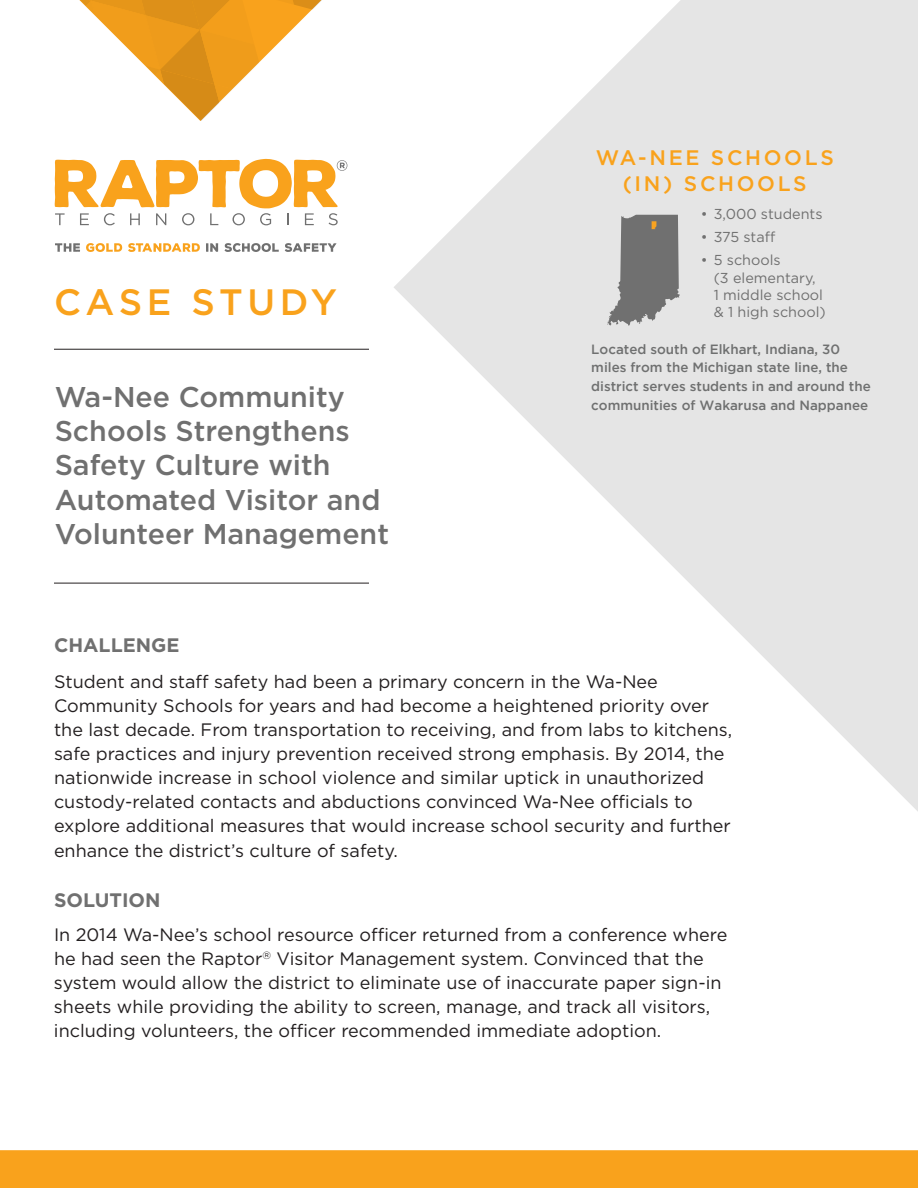
<style>
.page{position:relative;width:918px;height:1188px;background:#fff}
.page>*{position:absolute;margin:0;border:0;box-sizing:border-box;transform-origin:0 0}
.t1{font:500 36.75px "Gotham";letter-spacing:.125em;color:#f9a21c}
.t2{font:500 28.65px/34.3px "Gotham";color:#707070}
.t3{font:500 21px/25.2px "Gotham";letter-spacing:.125em;color:#f9a21c;text-align:center}
.t4{font:700 19.5px "Gotham";color:#707070}
.t5{font:18px/24.2px "Gotham";color:#231f20}
.t6{font:14.4px/17.2px "Gotham";color:#707070}
.t7{font:500 13.35px/18.8px "Gotham";color:#6f7070}
</style>
<div class="page">
<svg style="left:394px;top:0;width:524px;height:811px;fill:#e5e5e5"></svg>
<div style="left:0;top:1150px;width:918px;height:38px;background:#f9a21c"></div>
<hr style="left:54px;top:349px;width:315px;height:1px;background:#231f20">
<hr style="left:54px;top:583px;width:315px;height:1px;background:#231f20">
<svg style="left:79px;top:0;width:243px;height:121px"></svg>
<svg style="left:55px;top:159px;width:292px;height:66px"></svg>
<svg style="left:55px;top:243px;width:25px;height:9px"></svg>
<svg style="left:86px;top:243px;width:36px;height:9px"></svg>
<svg style="left:128px;top:243px;width:72px;height:9px"></svg>
<svg style="left:206px;top:243px;width:12px;height:9px"></svg>
<svg style="left:225px;top:243px;width:54px;height:9px"></svg>
<svg style="left:285px;top:243px;width:52px;height:9px"></svg>
<svg style="left:607px;top:215px;width:73px;height:111px;background:#919090"></svg>
<h1 class="t1" style="left:54px;top:286px;width:285px">CASE STUDY</h1>
<h2 class="t2" style="left:55px;top:381px;width:336px">Wa-Nee Community<br>Schools Strengthens<br>Safety Culture with<br>Automated Visitor and<br>Volunteer Management</h2>
<p class="t3" style="left:596px;top:147px;width:240px">WA-NEE SCHOOLS (IN) SCHOOLS</p>
<p class="t6" style="left:701px;top:206px;width:123px">• 3,000 students</p>
<p class="t6" style="left:701px;top:229px;width:76px">• 375 staff</p>
<p class="t6" style="left:714px;top:252px;width:114px;text-indent:-13px">• 5 schools<br>(3 elementary,<br>1 middle school &amp; 1 high school)</p>
<p class="t7" style="left:591px;top:340px;width:281px">Located south of Elkhart, Indiana, 30 miles from the Michigan state line, the district serves students in and around the communities of Wakarusa and Nappanee</p>
<p class="t4" style="left:54px;top:636px;width:127px">CHALLENGE</p>
<p class="t5" style="left:54px;top:670px;width:680px">Student and staff safety had been a primary concern in the Wa-Nee Community Schools for years and had become a heightened priority over the last decade. From transportation to receiving, and from labs to kitchens, safe practices and injury prevention received strong emphasis. By 2014, the nationwide increase in school violence and similar uptick in unauthorized custody-related contacts and abductions convinced Wa-Nee officials to explore additional measures that would increase school security and further enhance the district’s culture of safety.</p>
<p class="t4" style="left:54px;top:891px;width:108px">SOLUTION</p>
<p class="t5" style="left:54px;top:923px;width:675px">In 2014 Wa-Nee’s school resource officer returned from a conference where he had seen the Raptor<sup>®</sup> Visitor Management system. Convinced that the system would allow the district to eliminate use of inaccurate paper sign-in sheets while providing the ability to screen, manage, and track all visitors, including volunteers, the officer recommended immediate adoption.</p>
</div>
